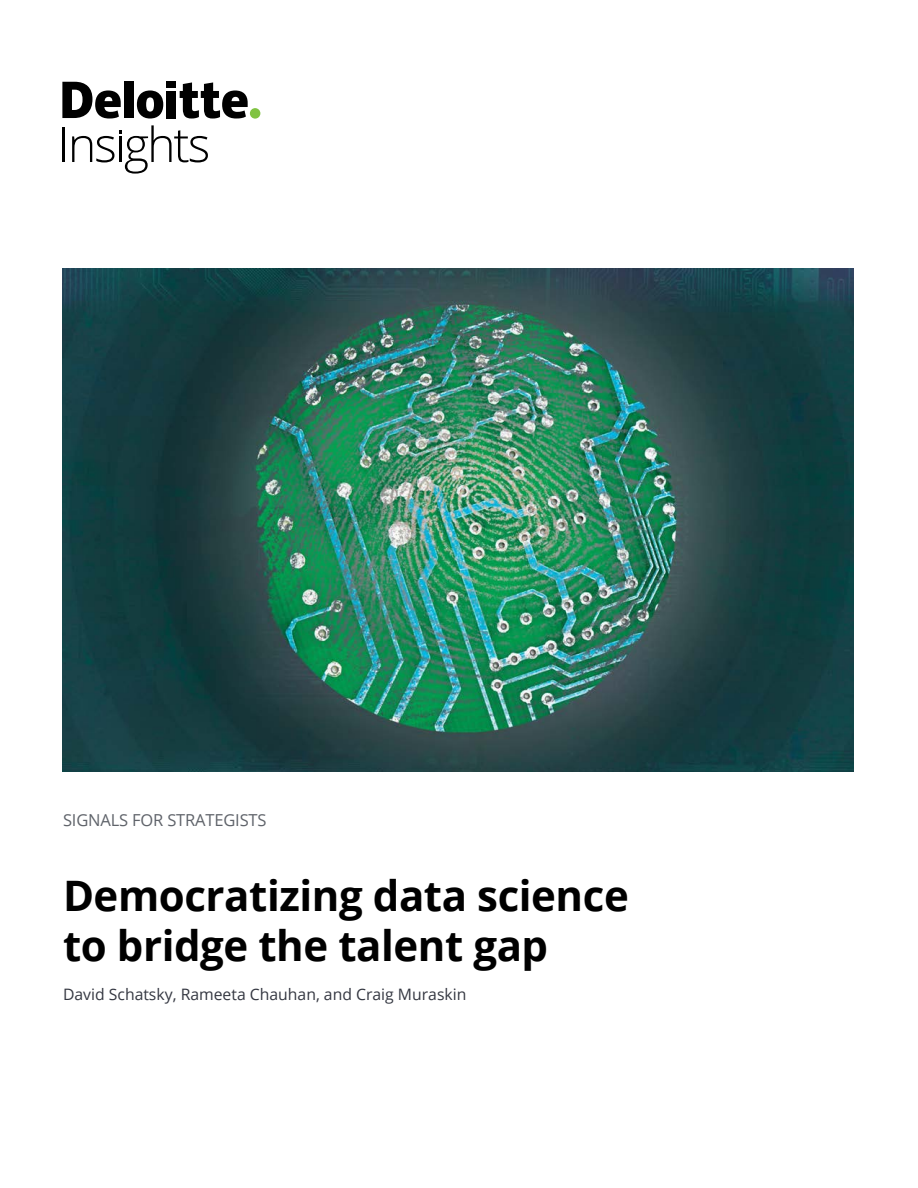
<style>
.page{position:relative;width:918px;height:1188px;background:#fff}
.page>*{position:absolute;margin:0;border:0;box-sizing:border-box;transform-origin:0 0}
.cover-title{font:700 42px/50.4px "Open Sans";letter-spacing:-.01em;color:#000}
.cover-eyebrow{font:16.5px "Open Sans";letter-spacing:-.01em;color:#5f636a}
.cover-title-2{font:15.75px "Open Sans";color:#343741}
</style>
<div class="page">
<div style="left:250px;top:108px;width:10px;height:11px;background:#80c342;border-radius:50%"></div>
<div style="left:124px;top:82px;width:9px;height:36px;background:#000"></div>
<svg style="left:137px;top:90px;width:26px;height:29px"></svg>
<div style="left:167px;top:91px;width:9px;height:27px;background:#000"></div>
<div style="left:167px;top:82px;width:9px;height:6px;background:#000"></div>
<svg style="left:180px;top:82px;width:68px;height:37px"></svg>
<svg style="left:62px;top:82px;width:59px;height:37px"></svg>
<hr style="left:63px;top:128px;width:2px;height:34px;background:#000">
<svg style="left:72px;top:125px;width:136px;height:49px"></svg>
<img style="left:63px;top:268px;width:790px;height:503px">
<p class="cover-eyebrow" style="left:63px;top:809px;width:205px">SIGNALS FOR STRATEGISTS</p>
<p class="cover-title" style="left:63px;top:869px;width:567px">Democratizing data science to bridge the talent gap</p>
<p class="cover-title-2" style="left:63px;top:984px;width:405px">David Schatsky, Rameeta Chauhan, and Craig Muraskin</p>
</div>
